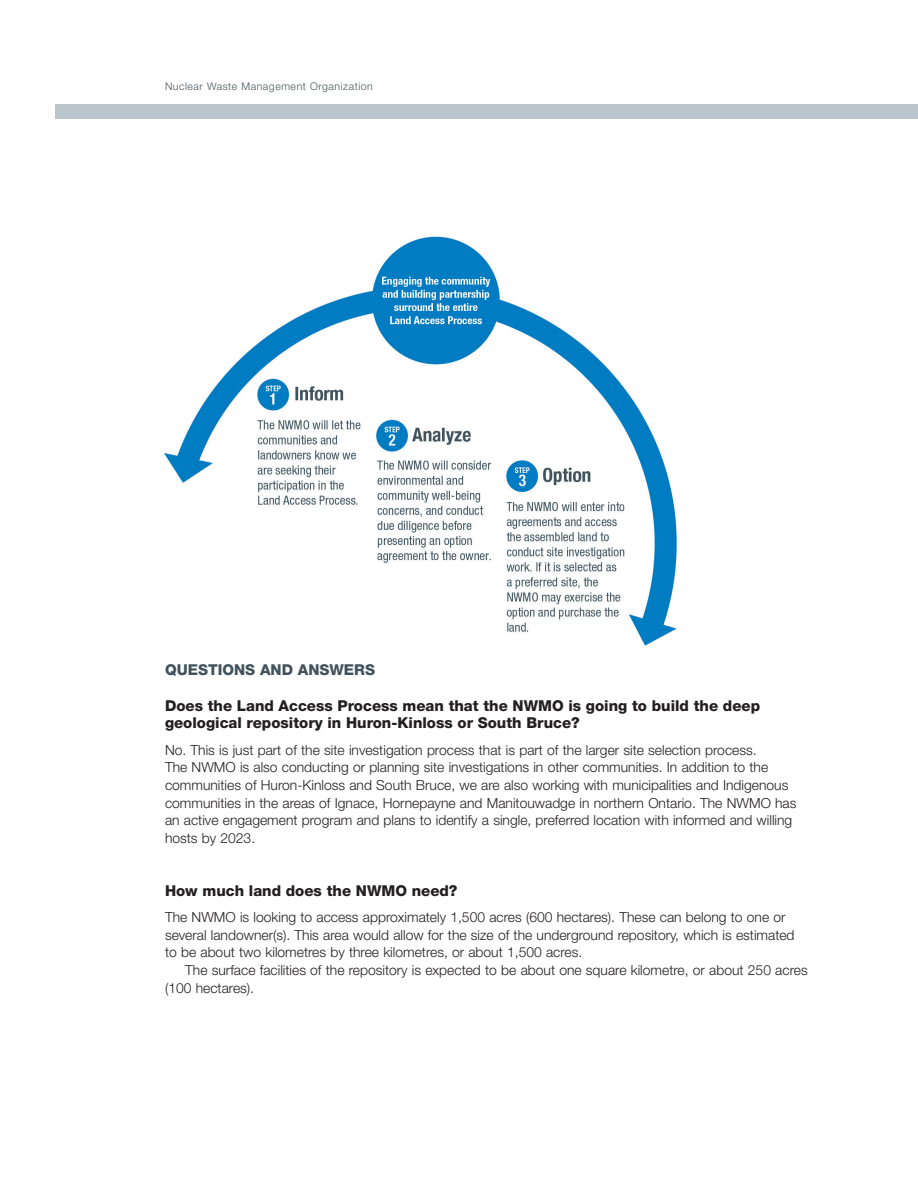
<style>
.page{position:relative;width:918px;height:1188px;background:#fff}
.page>*{position:absolute;margin:0;border:0;box-sizing:border-box;transform-origin:0 0}
.t1{font:800 15px/17.7px "Helvetica Neue LT Std";color:#231f20}
.t2{font:800 15px "Helvetica Neue LT Std";color:#41525c}
.t3{font:300 13.8px/17.5px "Helvetica Neue LT Std";color:#231f20}
.t4{font:300 10.5px "Helvetica Neue LT Std";letter-spacing:.055em;color:#45555f}
</style>
<div class="page">
<img style="left:164px;top:236px;width:513px;height:410px">
<div style="left:55px;top:104px;width:863px;height:14px;background:#bac5cc"></div>
<p class="t4" style="left:165px;top:80px;width:209px">Nuclear Waste Management Organization</p>
<p class="t2" style="left:165px;top:661px;width:212px">QUESTIONS AND ANSWERS</p>
<p class="t1" style="left:165px;top:696px;width:597px">Does the Land Access Process mean that the NWMO is going to build the deep geological repository in Huron-Kinloss or South Bruce?</p>
<p class="t3" style="left:165px;top:741px;width:633px">No. This is just part of the site investigation process that is part of the larger site selection process.<br>The NWMO is also conducting or planning site investigations in other communities. In addition to the communities of Huron-Kinloss and South Bruce, we are also working with municipalities and Indigenous communities in the areas of Ignace, Hornepayne and Manitouwadge in northern Ontario. The NWMO has an active engagement program and plans to identify a single, preferred location with informed and willing hosts by 2023.</p>
<p class="t1" style="left:165px;top:882px;width:294px">How much land does the NWMO need?</p>
<p class="t3" style="left:165px;top:908px;width:631px">The NWMO is looking to access approximately 1,500 acres (600 hectares). These can belong to one or several landowner(s). This area would allow for the size of the underground repository, which is estimated to be about two kilometres by three kilometres, or about 1,500 acres.</p>
<p class="t3" style="left:165px;top:961px;width:644px;text-indent:20px">The surface facilities of the repository is expected to be about one square kilometre, or about 250 acres (100 hectares).</p>
</div>
